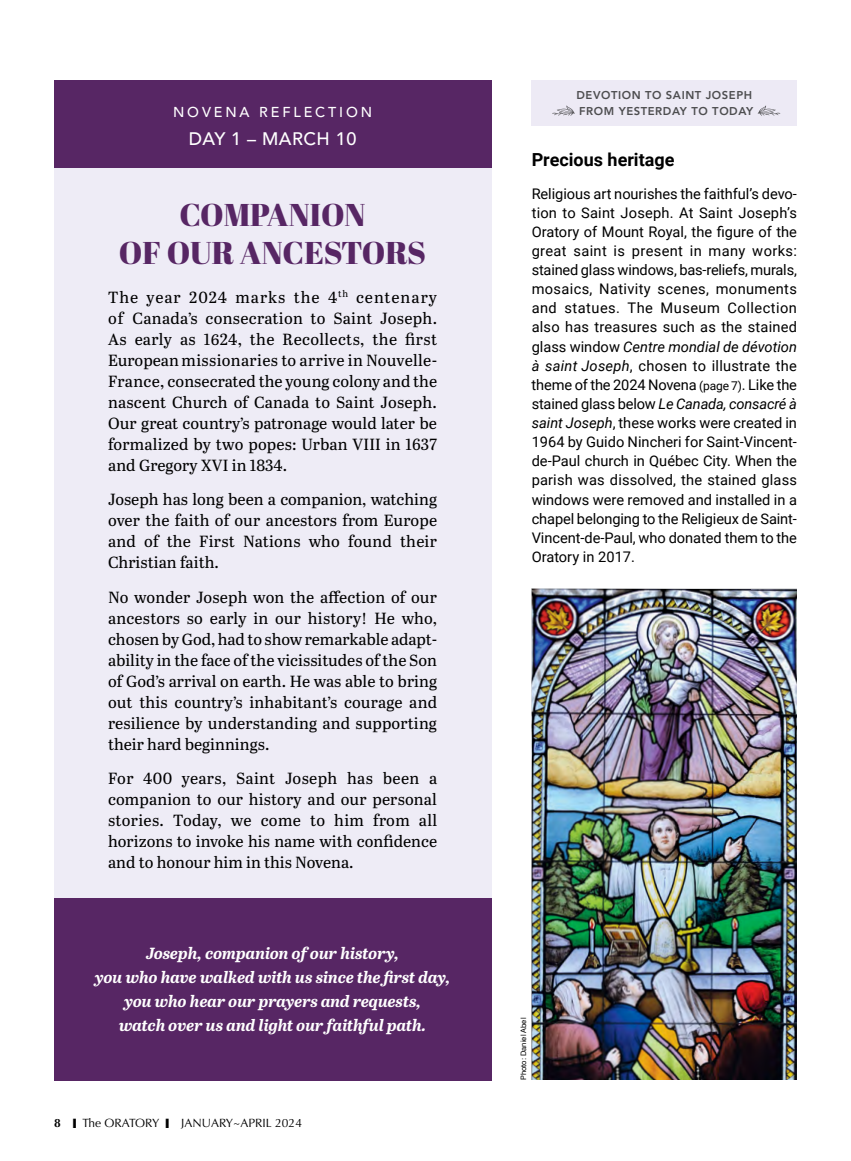
<style>
.page{position:relative;width:851px;height:1161px;background:#fff}
.page>*{position:absolute;margin:0;border:0;box-sizing:border-box;transform-origin:0 0}
.t1{font:31.5px/37.8px "Abril Fatface";color:#572664;text-align:center}
.t2{font:700 18px "Roboto";color:#000}
.t3{font:500 18px "Avenir LT Std";letter-spacing:.025em;color:#fff}
.t4{font:16.2px/21px "Abril Text";color:#000;text-align:justify}
.t5{font:italic 700 16.2px/24px "Abril Text";color:#fff;text-align:center}
.t6{font:14.7px/19.2px "Roboto";letter-spacing:-.005em;color:#000;text-align:justify}
.t7{font:500 14.25px "Avenir LT Std";letter-spacing:.2em;color:#fff}
.t8{font:12px "Optima";color:#000}
.t9{font:800 11.25px/15.8px "Avenir LT Std";letter-spacing:.05em;color:#4d4d4f}
.t10{font:7.5px "Swiss 721 BT";color:#000}
.s1{font-weight:700}
.s2{font-style:italic}
.s3{font-size:12px}
</style>
<div class="page">
<div style="left:54px;top:119px;width:437px;height:962px;background:#eeecf6"></div>
<div style="left:54px;top:899px;width:437px;height:182px;background:#572664"></div>
<img style="left:531px;top:589px;width:265px;height:491px">
<div style="left:54px;top:80px;width:437px;height:88px;background:#572664"></div>
<div style="left:531px;top:80px;width:265px;height:45px;background:#edeaf5"></div>
<svg style="left:552px;top:106px;width:22px;height:10px"></svg>
<svg style="left:757px;top:106px;width:23px;height:10px"></svg>
<p class="t7" style="left:173px;top:103px;width:200px">NOVENA REFLECTION</p>
<p class="t3" style="left:189px;top:128px;width:169px">DAY 1 – MARCH 10</p>
<h1 class="t1" style="left:119px;top:195px;width:309px">COMPANION<br>OF OUR ANCESTORS</h1>
<p class="t4" style="left:108px;top:286px;width:330px">The year 2024 marks the 4<sup>th</sup> centenary of Canada’s consecration to Saint Joseph.<br>As early as 1624, the Recollects, the first European missionaries to arrive in Nouvelle-France, consecrated the young colony and the nascent Church of Canada to Saint Joseph.<br>Our great country’s patronage would later be formalized by two popes: Urban VIII in 1637 and Gregory XVI in 1834.</p>
<p class="t4" style="left:108px;top:488px;width:330px">Joseph has long been a companion, watching over the faith of our ancestors from Europe and of the First Nations who found their Christian faith.</p>
<p class="t4" style="left:108px;top:586px;width:330px">No wonder Joseph won the affection of our ancestors so early in our history! He who, chosen by God, had to show remarkable adapt&shy;ability in the face of the vicissitudes of the Son of God’s arrival on earth. He was able to bring out this country’s inhabitant’s courage and resilience by understanding and supporting their hard beginnings.</p>
<p class="t4" style="left:108px;top:767px;width:331px">For 400 years, Saint Joseph has been a companion to our history and our personal stories. Today, we come to him from all horizons to invoke his name with confidence and to honour him in this Novena.</p>
<p class="t5" style="left:95px;top:941px;width:357px">Joseph, companion of our history,<br>you who have walked with us since the first day, you who hear our prayers and requests,<br>watch over us and light our faithful path.</p>
<p class="t8" style="left:54px;top:1116px;width:249px"><span class="s1">8</span> ❙ The ORATORY ❙ JANUARY~APRIL 2024</p>
<p class="t9" style="left:576px;top:88px;width:178px">DEVOTION TO SAINT JOSEPH<br>FROM YESTERDAY TO TODAY</p>
<p class="t2" style="left:531px;top:147px;width:144px">Precious heritage</p>
<p class="t6" style="left:531px;top:183px;width:267px">Religious art nourishes the faithful’s devo&shy;tion to Saint Joseph. At Saint Joseph’s Oratory of Mount Royal, the figure of the great saint is present in many works: stained glass windows, bas-reliefs, murals, mosaics, Nativity scenes, monuments and statues. The Museum Collection also has treasures such as the stained glass window <span class="s2">Centre mondial de dévotion à saint Joseph</span>, chosen to illustrate the theme of the 2024 Novena <span class="s3">(page 7)</span>. Like the stained glass below <span class="s2">Le Canada, consacré à saint Joseph</span>, these works were created in 1964 by Guido Nincheri for Saint-Vincent&shy;de-Paul church in Québec City. When the parish was dissolved, the stained glass windows were removed and installed in a chapel belonging to the Religieux de Saint-Vincent-de-Paul, who donated them to the Oratory in 2017.</p>
<p class="t10" style="left:519px;top:1080px;width:64px;rotate:-90deg">Photo: Daniel Abel</p>
</div>
